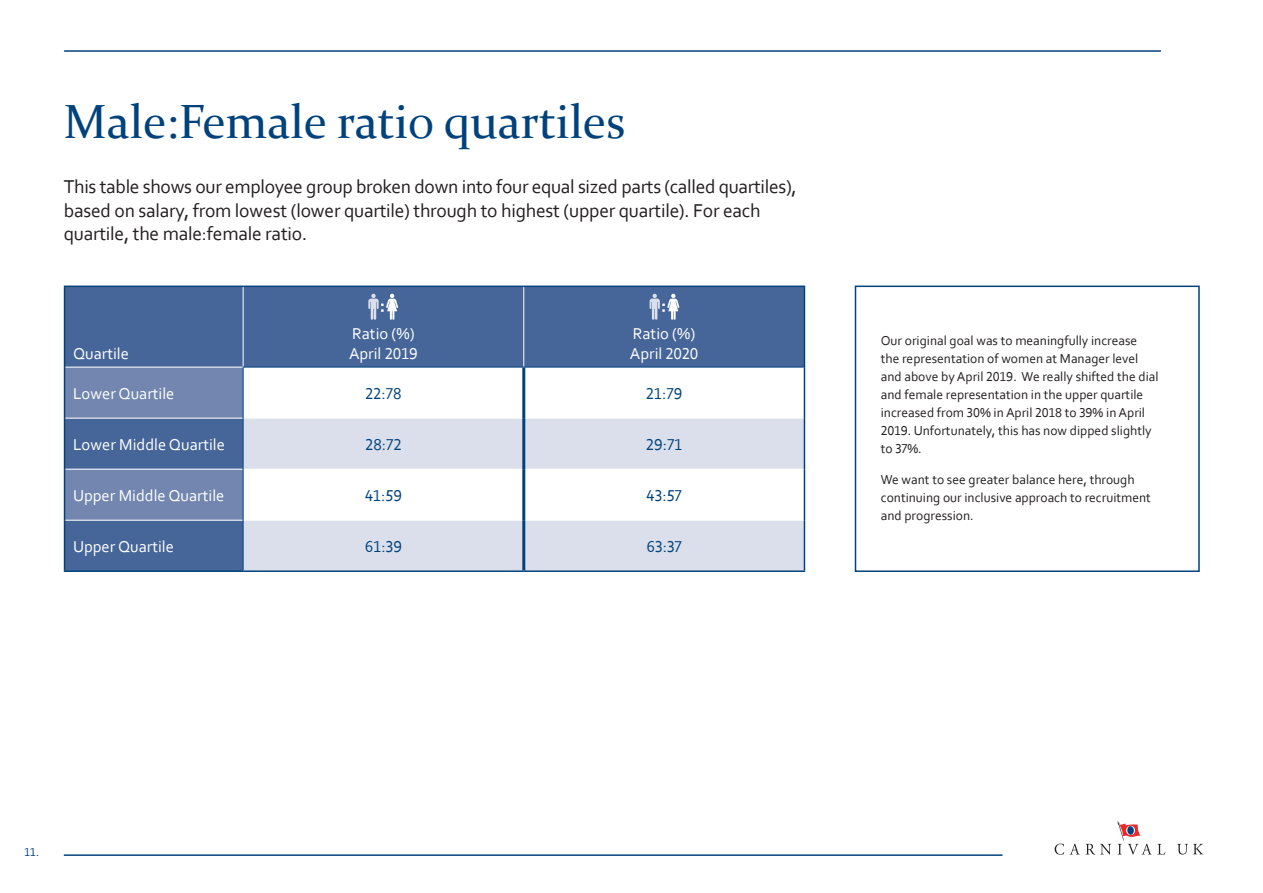
<style>
.page{position:relative;width:1263px;height:893px;background:#fff}
.page>*{position:absolute;margin:0;border:0;box-sizing:border-box;transform-origin:0 0}
.t1{font:48px "Constantia";color:#01427c}
.t2{font:19.5px/23.4px "Corbel";letter-spacing:-.01em;color:#231f20}
.t3{font:16.5px/19.8px "Corbel";color:#fff}
.t4{font:16.5px "Corbel";color:#01427c}
.t5{font:13.5px/18px "Corbel";color:#231f20}
.t6{font:12px "Corbel";color:#01427c}
</style>
<div class="page">
<hr style="left:65px;top:50px;width:1095px;height:2px;background:#01427c">
<div style="left:65px;top:287px;width:739px;height:283px;background:#466699"></div>
<svg style="left:65px;top:368px;width:178px;height:152px;background:#647ca8"></svg>
<svg style="left:244px;top:368px;width:560px;height:50px"></svg>
<svg style="left:244px;top:419px;width:560px;height:151px;fill:#dbdfeb"></svg>
<hr style="left:65px;top:367px;width:178px;height:1px;background:#fff">
<hr style="left:243px;top:287px;width:1px;height:80px;background:#fff">
<hr style="left:523px;top:287px;width:1px;height:80px;background:#fff">
<hr style="left:65px;top:418px;width:178px;height:1px;background:#fff">
<hr style="left:243px;top:418px;width:279px;height:1px;background:#fff">
<hr style="left:525px;top:418px;width:279px;height:1px;background:#fff">
<hr style="left:65px;top:469px;width:178px;height:1px;background:#fff">
<hr style="left:243px;top:469px;width:279px;height:1px;background:#fff">
<hr style="left:525px;top:469px;width:279px;height:1px;background:#fff">
<hr style="left:65px;top:520px;width:178px;height:1px;background:#fff">
<hr style="left:243px;top:520px;width:279px;height:1px;background:#fff">
<hr style="left:525px;top:520px;width:279px;height:1px;background:#fff">
<hr style="left:64px;top:287px;width:1px;height:80px;background:#01427c">
<hr style="left:64px;top:286px;width:179px;height:1px;background:#01427c">
<hr style="left:243px;top:286px;width:281px;height:1px;background:#01427c">
<hr style="left:524px;top:286px;width:281px;height:1px;background:#01427c">
<hr style="left:64px;top:367px;width:1px;height:51px;background:#01427c">
<hr style="left:243px;top:367px;width:1px;height:51px;background:#01427c">
<hr style="left:243px;top:367px;width:281px;height:1px;background:#01427c">
<hr style="left:524px;top:367px;width:280px;height:1px;background:#01427c">
<hr style="left:64px;top:418px;width:1px;height:51px;background:#01427c">
<hr style="left:243px;top:418px;width:1px;height:51px;background:#01427c">
<hr style="left:64px;top:469px;width:1px;height:51px;background:#01427c">
<hr style="left:243px;top:469px;width:1px;height:51px;background:#01427c">
<hr style="left:64px;top:520px;width:1px;height:50px;background:#01427c">
<hr style="left:64px;top:570px;width:179px;height:2px;background:#01427c">
<hr style="left:243px;top:520px;width:1px;height:50px;background:#01427c">
<hr style="left:243px;top:570px;width:281px;height:2px;background:#01427c">
<hr style="left:524px;top:570px;width:281px;height:2px;background:#01427c">
<hr style="left:522px;top:367px;width:3px;height:51px;background:#01427c">
<hr style="left:522px;top:418px;width:3px;height:51px;background:#01427c">
<hr style="left:522px;top:469px;width:3px;height:51px;background:#01427c">
<hr style="left:522px;top:520px;width:3px;height:50px;background:#01427c">
<hr style="left:804px;top:287px;width:1px;height:80px;background:#01427c">
<hr style="left:804px;top:367px;width:1px;height:51px;background:#01427c">
<hr style="left:804px;top:418px;width:1px;height:51px;background:#01427c">
<hr style="left:804px;top:469px;width:1px;height:51px;background:#01427c">
<hr style="left:804px;top:520px;width:1px;height:50px;background:#01427c">
<svg style="left:650px;top:294px;width:29px;height:26px"></svg>
<svg style="left:368px;top:294px;width:30px;height:26px"></svg>
<div style="left:855px;top:286px;width:345px;height:286px;border:2px solid #01427c"></div>
<hr style="left:64px;top:854px;width:938px;height:2px;background:#01427c">
<svg style="left:1054px;top:844px;width:10px;height:11px"></svg>
<svg style="left:1070px;top:844px;width:41px;height:11px"></svg>
<svg style="left:1118px;top:821px;width:47px;height:34px"></svg>
<svg style="left:1177px;top:844px;width:26px;height:10px"></svg>
<p class="t1" style="left:64px;top:89px;width:563px">Male:Female ratio quartiles</p>
<p class="t2" style="left:64px;top:174px;width:734px">This table shows our employee group broken down into four equal sized parts (called quartiles), based on salary, from lowest (lower quartile) through to highest (upper quartile). For each quartile, the male:female ratio.</p>
<p class="t3" style="left:73px;top:343px;width:57px">Quartile</p>
<p class="t3" style="left:349px;top:323px;width:70px">Ratio (%)<br>April 2019</p>
<p class="t3" style="left:630px;top:323px;width:70px">Ratio (%)<br>April 2020</p>
<p class="t3" style="left:73px;top:383px;width:103px">Lower Quartile</p>
<p class="t4" style="left:365px;top:383px;width:38px">22:78</p>
<p class="t4" style="left:646px;top:383px;width:38px">21:79</p>
<p class="t3" style="left:73px;top:434px;width:153px">Lower Middle Quartile</p>
<p class="t4" style="left:365px;top:434px;width:38px">28:72</p>
<p class="t4" style="left:646px;top:434px;width:38px">29:71</p>
<p class="t3" style="left:73px;top:485px;width:153px">Upper Middle Quartile</p>
<p class="t4" style="left:365px;top:485px;width:39px">41:59</p>
<p class="t4" style="left:646px;top:485px;width:37px">43:57</p>
<p class="t3" style="left:73px;top:536px;width:102px">Upper Quartile</p>
<p class="t4" style="left:365px;top:536px;width:39px">61:39</p>
<p class="t4" style="left:646px;top:536px;width:37px">63:37</p>
<p class="t5" style="left:881px;top:331px;width:279px">Our original goal was to meaningfully increase the representation of women at Manager level and above by April 2019. We really shifted the dial and female representation in the upper quartile increased from 30% in April 2018 to 39% in April 2019. Unfortunately, this has now dipped slightly to 37%.</p>
<p class="t5" style="left:881px;top:470px;width:272px">We want to see greater balance here, through continuing our inclusive approach to recruitment and progression.</p>
<p class="t6" style="left:25px;top:844px;width:16px">11.</p>
</div>
